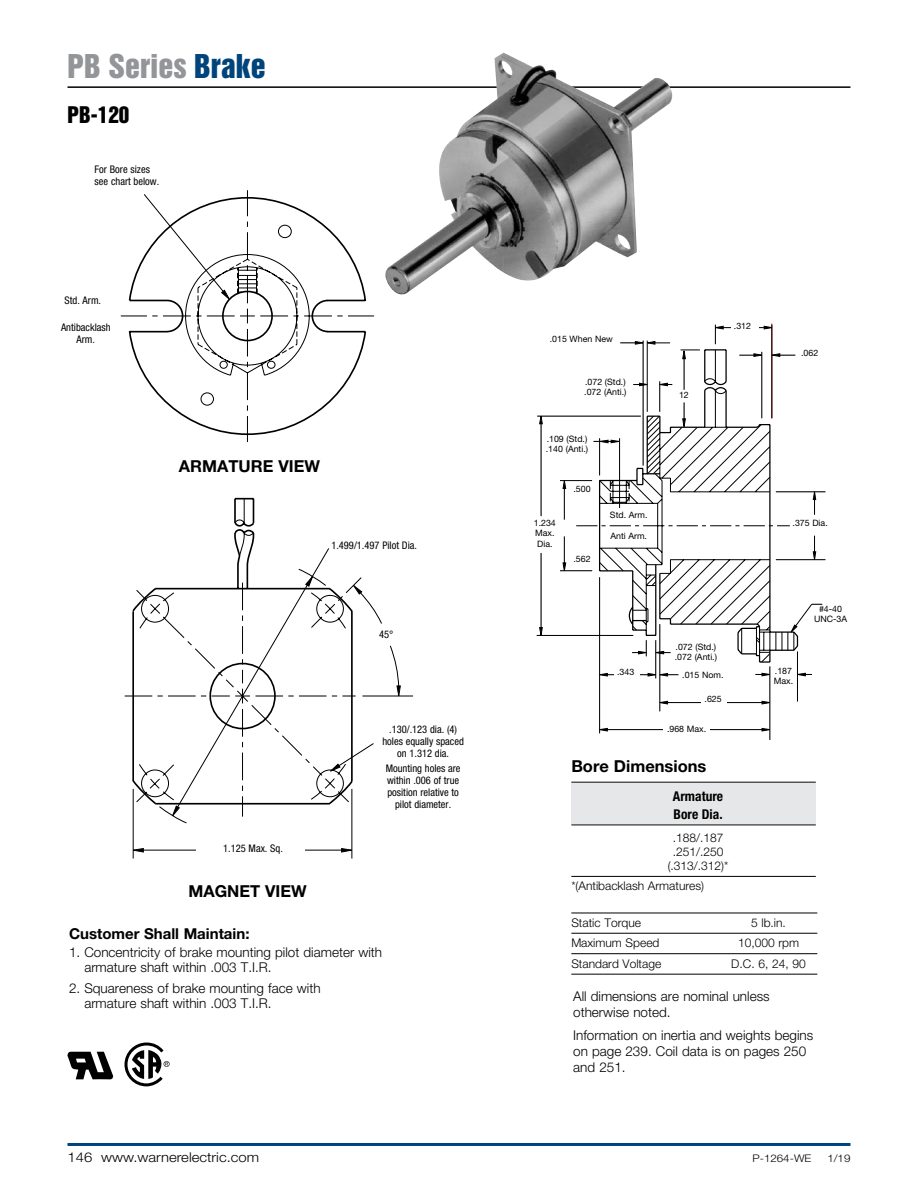
<style>
.page{position:relative;width:918px;height:1188px;background:#fff}
.page>*{position:absolute;margin:0;border:0;box-sizing:border-box;transform-origin:0 0}
.t1{font:30px "Helvetica Inserat LT Std";color:#939598}
.t2{font:21px "Helvetica Inserat LT Std";color:#000}
.Paragraph_Head_2{font:700 16.5px "Helvetica Neue LT Std";color:#000}
.Paragraph_head{font:700 16.5px "Helvetica Neue LT Std";color:#000}
.Paragraph_Subhead{font:700 15px "Helvetica Neue LT Std";color:#000}
.New_Body_Copy{font:300 13.5px/16.2px "Helvetica Neue LT Std";color:#000}
.New_Body_Copy-2{font:300 13.5px "Helvetica Neue LT Std";color:#000;scale:1.1 1}
.New_Table_Heads{font:700 condensed 13.5px/18px "Helvetica Neue LT Std";color:#000}
.New_Table_Body{font:300 12px/14.1px "Helvetica Neue LT Std";color:#000;text-align:center}
.Callouts{font:condensed 10.5px/12px "Helvetica Neue LT Std";color:#000;text-align:center}
.t3{font:300 10.5px "Helvetica Neue LT Std";color:#000;scale:1.1 1}
.Callouts-2{font:8.85px/10.1px "Helvetica Neue LT Std";color:#000}
.s1{color:#00447c}
</style>
<div class="page">
<hr style="left:68px;top:86px;width:782px;height:2px;background:#000">
<hr style="left:68px;top:1143px;width:782px;height:3px;background:#00447c">
<hr style="left:571px;top:913px;width:246px;height:1px;background:#000">
<hr style="left:571px;top:933px;width:246px;height:1px;background:#000">
<hr style="left:571px;top:953px;width:246px;height:1px;background:#000">
<hr style="left:571px;top:974px;width:246px;height:1px;background:#000">
<div style="left:571px;top:783px;width:245px;height:41px;background:#e6e7e8"></div>
<hr style="left:571px;top:782px;width:245px;height:1px;background:#000">
<hr style="left:571px;top:825px;width:245px;height:1px;background:#000">
<hr style="left:571px;top:876px;width:245px;height:1px;background:#000">
<svg style="left:121px;top:190px;width:254px;height:252px"></svg>
<svg style="left:132px;top:577px;width:281px;height:282px"></svg>
<svg style="left:396px;top:685px;width:5px;height:15px"></svg>
<svg style="left:356px;top:583px;width:7px;height:12px"></svg>
<svg style="left:341px;top:848px;width:14px;height:5px"></svg>
<svg style="left:132px;top:848px;width:12px;height:5px"></svg>
<svg style="left:124px;top:498px;width:232px;height:325px"></svg>
<div style="left:196px;top:841px;width:109px;height:22px;background:#fff"></div>
<svg style="left:67px;top:1052px;width:47px;height:28px"></svg>
<svg style="left:124px;top:1042px;width:46px;height:45px"></svg>
<hr style="left:772px;top:324px;width:1px;height:94px;background:#ed1d24">
<hr style="left:564px;top:487px;width:1px;height:33px;background:#000">
<hr style="left:541px;top:423px;width:1px;height:93px;background:#000">
<hr style="left:606px;top:729px;width:73px;height:1px;background:#000">
<hr style="left:666px;top:702px;width:38px;height:1px;background:#000">
<hr style="left:723px;top:702px;width:40px;height:1px;background:#000">
<hr style="left:660px;top:624px;width:1px;height:87px;background:#000">
<hr style="left:656px;top:640px;width:1px;height:38px;background:#000">
<hr style="left:696px;top:729px;width:67px;height:1px;background:#000">
<hr style="left:599px;top:577px;width:1px;height:156px;background:#000">
<hr style="left:541px;top:536px;width:1px;height:93px;background:#000">
<hr style="left:643px;top:341px;width:1px;height:125px;background:#000">
<hr style="left:647px;top:341px;width:1px;height:71px;background:#000">
<hr style="left:797px;top:652px;width:1px;height:49px;background:#000">
<hr style="left:770px;top:666px;width:1px;height:74px;background:#000">
<hr style="left:776px;top:559px;width:49px;height:1px;background:#000">
<hr style="left:776px;top:492px;width:49px;height:1px;background:#000">
<hr style="left:560px;top:571px;width:32px;height:1px;background:#000">
<hr style="left:560px;top:480px;width:32px;height:1px;background:#000">
<hr style="left:537px;top:635px;width:96px;height:1px;background:#000">
<hr style="left:537px;top:416px;width:104px;height:1px;background:#000">
<hr style="left:772px;top:325px;width:1px;height:93px;background:#000">
<svg style="left:799px;top:604px;width:23px;height:18px"></svg>
<svg style="left:599px;top:728px;width:9px;height:4px"></svg>
<svg style="left:659px;top:701px;width:9px;height:3px"></svg>
<svg style="left:599px;top:673px;width:15px;height:4px"></svg>
<svg style="left:798px;top:673px;width:14px;height:3px"></svg>
<svg style="left:714px;top:325px;width:17px;height:19px"></svg>
<svg style="left:762px;top:728px;width:9px;height:4px"></svg>
<svg style="left:762px;top:701px;width:9px;height:3px"></svg>
<svg style="left:755px;top:673px;width:16px;height:3px"></svg>
<svg style="left:640px;top:673px;width:38px;height:4px"></svg>
<svg style="left:759px;top:326px;width:14px;height:3px"></svg>
<svg style="left:620px;top:341px;width:50px;height:4px"></svg>
<svg style="left:813px;top:536px;width:3px;height:25px"></svg>
<svg style="left:563px;top:536px;width:3px;height:36px"></svg>
<svg style="left:539px;top:627px;width:4px;height:8px"></svg>
<svg style="left:539px;top:415px;width:4px;height:9px"></svg>
<svg style="left:563px;top:480px;width:3px;height:9px"></svg>
<svg style="left:813px;top:491px;width:3px;height:24px"></svg>
<svg style="left:576px;top:349px;width:218px;height:314px"></svg>
<svg style="left:681px;top:349px;width:19px;height:10px"></svg>
<div style="left:534px;top:523px;width:15px;height:30px;background:#fff"></div>
<div style="left:663px;top:724px;width:46px;height:12px;background:#fff"></div>
<div style="left:702px;top:694px;width:25px;height:14px;background:#fff"></div>
<img style="left:384px;top:53px;width:293px;height:242px">
<p class="t1" style="left:68px;top:48px;width:200px">PB Series <span class="s1">Brake</span></p>
<p class="t2" style="left:68px;top:102px;width:63px">PB-120</p>
<p class="Callouts" style="left:95px;top:164px;width:66px;text-align:left">For Bore sizes see chart below.</p>
<p class="Callouts" style="left:65px;top:294px;width:38px">Std. Arm.</p>
<p class="Callouts" style="left:61px;top:321px;width:51px">Antibacklash<br>Arm.</p>
<p class="Paragraph_Head_2" style="left:179px;top:456px;width:142px">ARMATURE VIEW</p>
<p class="Callouts" style="left:331px;top:539px;width:87px">1.499/1.497 Pilot Dia.</p>
<p class="Callouts" style="left:379px;top:628px;width:16px">45°</p>
<p class="Callouts" style="left:223px;top:842px;width:61px">1.125 Max. Sq.</p>
<p class="Callouts" style="left:382px;top:723px;width:83px">.130/.123 dia. (4) holes equally spaced on 1.312 dia.</p>
<p class="Callouts" style="left:386px;top:762px;width:76px">Mounting holes are within .006 of true position relative to pilot diameter.</p>
<p class="Paragraph_Head_2" style="left:188px;top:881px;width:120px">MAGNET VIEW</p>
<p class="Paragraph_Subhead" style="left:69px;top:925px;width:182px">Customer Shall Maintain:</p>
<p class="New_Body_Copy" style="left:84px;top:945px;width:299px;line-height:15px;text-indent:-15px">1. Concentricity of brake mounting pilot diameter with armature shaft within .003 T.I.R.</p>
<p class="New_Body_Copy" style="left:84px;top:981px;width:238px;line-height:15px;text-indent:-15px">2. Squareness of brake mounting face with armature shaft within .003 T.I.R.</p>
<p class="Callouts-2" style="left:550px;top:334px;width:65px">.015 When New</p>
<p class="Callouts-2" style="left:585px;top:376px;width:42px">.072 (Std.)</p>
<p class="Callouts-2" style="left:584px;top:386px;width:44px">.072 (Anti.)</p>
<p class="Callouts-2" style="left:679px;top:390px;width:11px">12</p>
<p class="Callouts-2" style="left:547px;top:434px;width:42px">.109 (Std.)</p>
<p class="Callouts-2" style="left:546px;top:444px;width:44px">.140 (Anti.)</p>
<p class="Callouts-2" style="left:534px;top:518px;width:24px">1.234<br>Max.<br>Dia.</p>
<p class="Callouts-2" style="left:574px;top:484px;width:19px">.500</p>
<p class="Callouts-2" style="left:574px;top:553px;width:19px">.562</p>
<p class="Callouts-2" style="left:610px;top:509px;width:39px">Std. Arm.</p>
<p class="Callouts-2" style="left:610px;top:531px;width:38px">Anti Arm.</p>
<p class="Callouts-2" style="left:734px;top:320px;width:19px">.312</p>
<p class="Callouts-2" style="left:617px;top:667px;width:19px">.343</p>
<p class="Callouts-2" style="left:676px;top:642px;width:42px">.072 (Std.)</p>
<p class="Callouts-2" style="left:675px;top:652px;width:44px">.072 (Anti.)</p>
<p class="Callouts-2" style="left:682px;top:669px;width:43px">.015 Nom.</p>
<p class="Callouts-2" style="left:705px;top:693px;width:19px">.625</p>
<p class="Callouts-2" style="left:667px;top:723px;width:41px">.968 Max.</p>
<p class="Paragraph_head" style="left:571px;top:756px;width:137px">Bore Dimensions</p>
<p class="New_Table_Heads" style="left:673px;top:787px;width:52px">Armature<br>Bore Dia.</p>
<p class="New_Table_Body" style="left:668px;top:830px;width:62px">.188/.187 .251/.250 (.313/.312)*</p>
<p class="New_Table_Body" style="left:571px;top:879px;width:134px">*(Antibacklash Armatures)</p>
<p class="Callouts-2" style="left:801px;top:348px;width:19px">.062</p>
<p class="Callouts-2" style="left:793px;top:518px;width:37px">.375 Dia.</p>
<p class="Callouts-2" style="left:774px;top:666px;width:21px">.187<br>Max.</p>
<p class="Callouts-2" style="left:814px;top:604px;width:35px;text-align:center">#4-40<br>UNC-3A</p>
<p class="New_Table_Body" style="left:571px;top:915px;width:71px">Static Torque</p>
<p class="New_Table_Body" style="left:751px;top:915px;width:36px">5 lb.in.</p>
<p class="New_Table_Body" style="left:571px;top:936px;width:90px">Maximum Speed</p>
<p class="New_Table_Body" style="left:738px;top:936px;width:63px">10,000 rpm</p>
<p class="New_Table_Body" style="left:571px;top:956px;width:91px">Standard Voltage</p>
<p class="New_Table_Body" style="left:731px;top:956px;width:76px">D.C. 6, 24, 90</p>
<p class="New_Body_Copy" style="left:573px;top:988px;width:198px">All dimensions are nominal unless otherwise noted.</p>
<p class="New_Body_Copy" style="left:573px;top:1026px;width:242px">Information on inertia and weights begins on page 239. Coil data is on pages 250 and 251.</p>
<p class="New_Body_Copy-2" style="left:68px;top:1149px;width:176px">146 www.warnerelectric.com</p>
<p class="t3" style="left:752px;top:1152px;width:55px">P-1264-WE</p>
<p class="t3" style="left:827px;top:1152px;width:23px">1/19</p>
</div>
